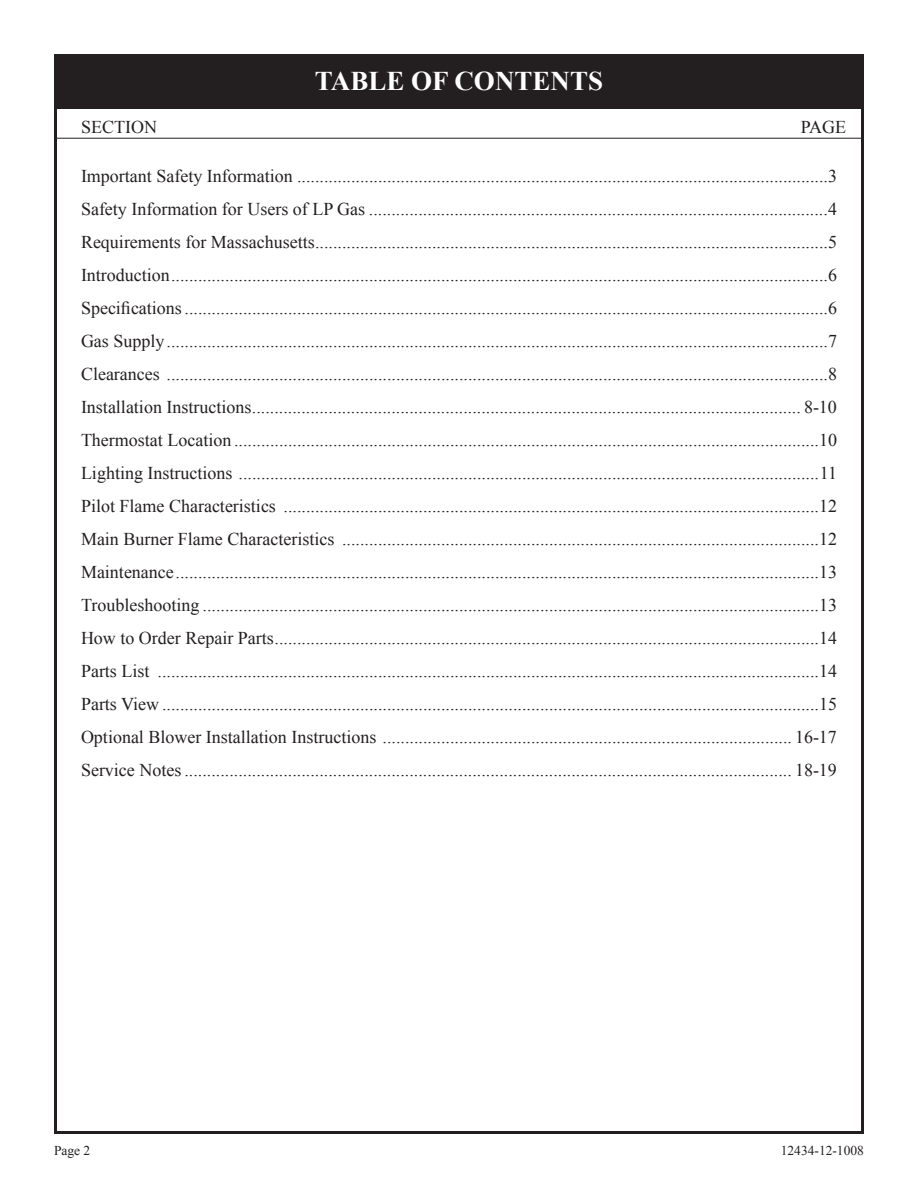
<style>
.page{position:relative;width:918px;height:1188px;background:#fff}
.page>*{position:absolute;margin:0;border:0;box-sizing:border-box;transform-origin:0 0}
.t1{font:700 27px "Times New Roman";color:#fff}
.t2{font:18px/33px "Times New Roman";color:#231f20;text-align:justify}
.t3{font:13.5px "Times New Roman";color:#231f20}
</style>
<div class="page">
<hr style="left:54px;top:138px;width:810px;height:1px;background:#231f20">
<div style="left:54px;top:54px;width:810px;height:54px;background:#231f20"></div>
<h1 class="t1" style="left:315px;top:63px;width:290px">TABLE OF CONTENTS</h1>
<p class="t2" style="left:81px;top:111px;width:77px">SECTION</p>
<p class="t2" style="left:801px;top:111px;width:47px">PAGE</p>
<p class="t2" style="left:81px;top:159px;width:758px">Important Safety Information ......................................................................................................................3<br>Safety Information for Users of LP Gas ......................................................................................................4<br>Requirements for Massachusetts ..................................................................................................................5<br>Introduction ..................................................................................................................................................6<br>Specifications ...............................................................................................................................................6<br>Gas Supply ...................................................................................................................................................7<br>Clearances ...................................................................................................................................................8<br>Installation Instructions .......................................................................................................................... 8-10<br>Thermostat Location ..................................................................................................................................10<br>Lighting Instructions .................................................................................................................................11<br>Pilot Flame Characteristics .......................................................................................................................12<br>Main Burner Flame Characteristics ..........................................................................................................12<br>Maintenance ...............................................................................................................................................13<br>Troubleshooting .........................................................................................................................................13<br>How to Order Repair Parts .........................................................................................................................14<br>Parts List ...................................................................................................................................................14<br>Parts View ..................................................................................................................................................15<br>Optional Blower Installation Instructions ........................................................................................... 16-17<br>Service Notes ....................................................................................................................................... 18-19</p>
<p class="t3" style="left:54px;top:1142px;width:38px">Page 2</p>
<p class="t3" style="left:781px;top:1142px;width:85px">12434-12-1008</p>
</div>
